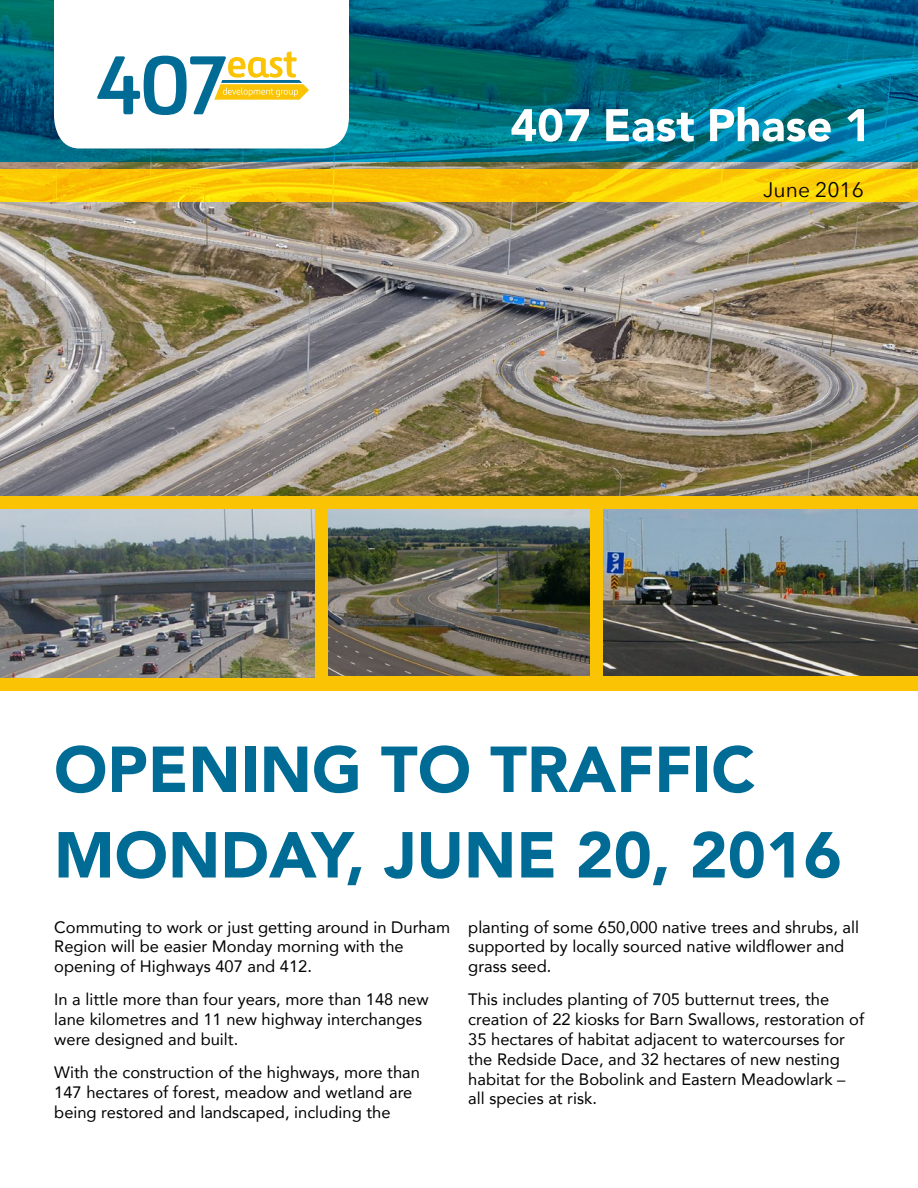
<style>
.page{position:relative;width:918px;height:1188px;background:#fff}
.page>*{position:absolute;margin:0;border:0;box-sizing:border-box;transform-origin:0 0}
.t1{font:900 64.2px/85.5px "Avenir";color:#006b94}
.t2{font:21px "Avenir Next";color:#000}
.t3{font:16.5px/19.8px "Avenir";color:#000}
</style>
<div class="page">
<div style="left:0;top:78px;width:918px;height:613px;background:#fac405"></div>
<img style="left:0;top:162px;width:918px;height:334px">
<svg style="left:0;top:0;width:918px;height:162px;background:#006c87"></svg>
<svg style="left:0;top:170px;width:918px;height:32px"></svg>
<svg style="left:512px;top:109px;width:77px;height:33px;background:#7bbbc6"></svg>
<svg style="left:606px;top:109px;width:88px;height:33px;background:#7bb9c7"></svg>
<svg style="left:710px;top:107px;width:121px;height:35px;background:#6db5c5"></svg>
<svg style="left:847px;top:109px;width:17px;height:32px"></svg>
<svg style="left:54px;top:0;width:295px;height:148px"></svg>
<svg style="left:97px;top:51px;width:212px;height:64px"></svg>
<img style="left:0;top:509px;width:315px;height:169px">
<img style="left:328px;top:509px;width:262px;height:166px">
<img style="left:603px;top:509px;width:315px;height:166px">
<p class="t2" style="left:763px;top:171px;width:102px">June 2016</p>
<h1 class="t1" style="left:54px;top:725px;width:789px">OPENING TO TRAFFIC<br>MONDAY, JUNE 20, 2016</h1>
<p class="t3" style="left:54px;top:916px;width:398px">Commuting to work or just getting around in Durham<br>Region will be easier Monday morning with the opening of Highways 407 and 412.</p>
<p class="t3" style="left:54px;top:989px;width:376px">In a little more than four years, more than 148 new lane kilometres and 11 new highway interchanges were designed and built.</p>
<p class="t3" style="left:54px;top:1062px;width:367px">With the construction of the highways, more than<br>147 hectares of forest, meadow and wetland are being restored and landscaped, including the</p>
<p class="t3" style="left:468px;top:916px;width:392px">planting of some 650,000 native trees and shrubs, all supported by locally sourced native wildflower and grass seed.</p>
<p class="t3" style="left:468px;top:989px;width:398px">This includes planting of 705 butternut trees, the creation of 22 kiosks for Barn Swallows, restoration of 35 hectares of habitat adjacent to watercourses for the Redside Dace, and 32 hectares of new nesting habitat for the Bobolink and Eastern Meadowlark – all species at risk.</p>
</div>
